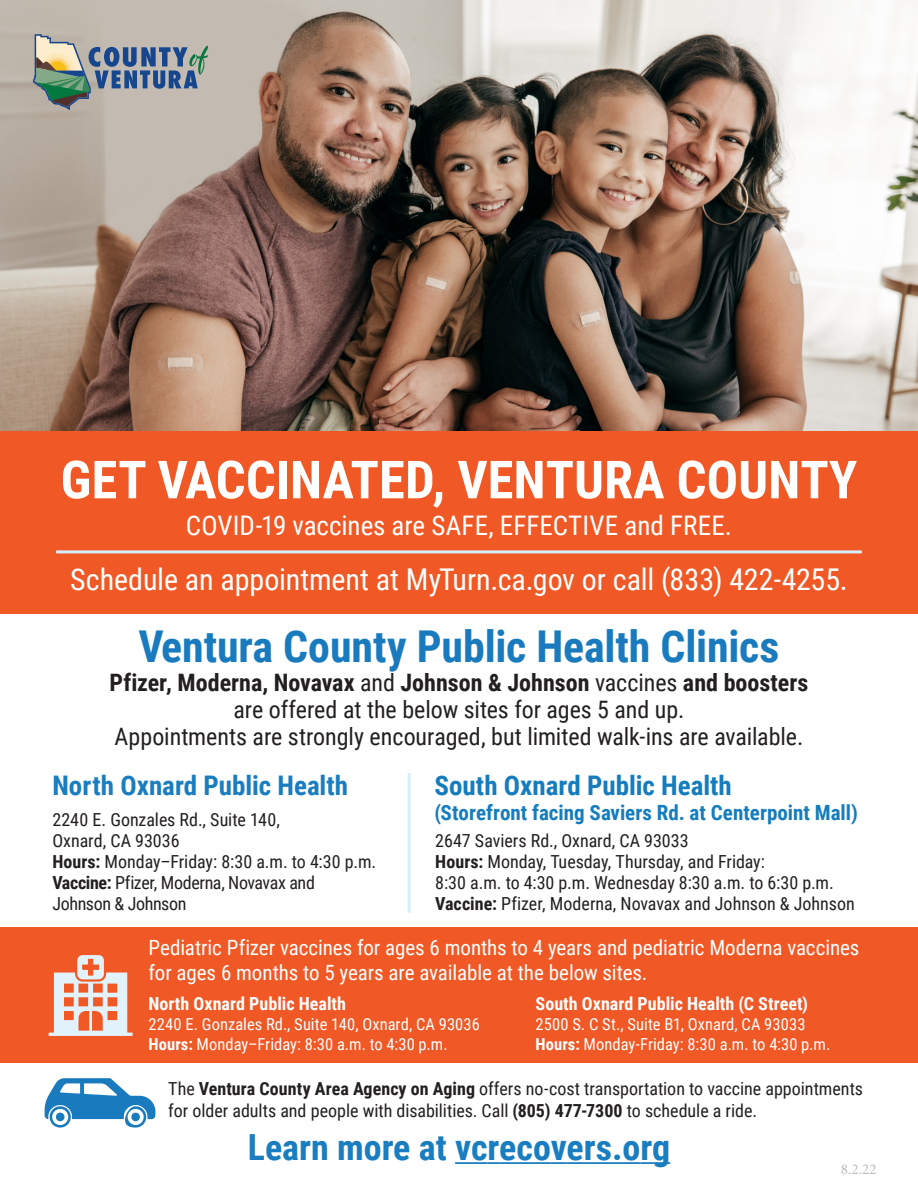
<style>
.page{position:relative;width:918px;height:1188px;background:#fff}
.page>*{position:absolute;margin:0;border:0;box-sizing:border-box;transform-origin:0 0}
.t1{font:700 52.5px "Roboto Condensed";color:#fff}
.t2{font:700 43.95px "Roboto Condensed";letter-spacing:-.005em;color:#197bbe}
.t3{font:700 36px "Roboto Condensed";color:#197dbf}
.t4{font:30px "Roboto Condensed";letter-spacing:-.005em;color:#fff}
.t5{font:27px "Roboto Condensed";letter-spacing:.005em;color:#fff}
.t6{font:700 27px "Roboto Condensed";color:#197dbf}
.t7{font:700 27px "Roboto Condensed";color:#157cbe}
.t8{font:24px/27px "Roboto Condensed";letter-spacing:-.005em;color:#231f20;text-align:center}
.t9{font:21px/25.2px "Roboto Condensed";letter-spacing:-.005em;color:#fff}
.t10{font:700 21px "Roboto Condensed";color:#157cbe}
.t11{font:18px/21px "Roboto Condensed";color:#231f20}
.t12{font:700 18px "Roboto Condensed";color:#fff}
.t13{font:16.5px/19.8px "Roboto Condensed";letter-spacing:.005em;color:#fff}
.t14{font:15px "Minion Pro";color:#bcbdc0}
.s1{font-weight:700}
</style>
<div class="page">
<img style="left:0;top:0;width:918px;height:431px">
<div style="left:0;top:431px;width:918px;height:183px;background:#f05926"></div>
<hr style="left:56px;top:550px;width:806px;height:3px;background:#d6edfa">
<svg style="left:455px;top:1162px;width:44px;height:2px"></svg>
<hr style="left:499px;top:1162px;width:34px;height:2px;background:#197dbf">
<svg style="left:533px;top:1162px;width:34px;height:2px"></svg>
<hr style="left:567px;top:1162px;width:74px;height:2px;background:#197dbf">
<svg style="left:641px;top:1162px;width:29px;height:2px"></svg>
<svg style="left:45px;top:1078px;width:111px;height:50px"></svg>
<div style="left:131px;top:1113px;width:9px;height:8px;background:#197bbe;border-radius:50%"></div>
<div style="left:56px;top:1113px;width:9px;height:8px;background:#197bbe;border-radius:50%"></div>
<hr style="left:408px;top:773px;width:2px;height:140px;background:#d6edfa">
<div style="left:0;top:927px;width:918px;height:136px;background:#f05926"></div>
<svg style="left:49px;top:955px;width:84px;height:81px"></svg>
<svg style="left:33px;top:34px;width:175px;height:76px;background:#959d9d"></svg>
<h1 class="t1" style="left:61px;top:443px;width:798px">GET VACCINATED, VENTURA COUNTY</h1>
<h3 class="t5" style="left:186px;top:507px;width:548px">COVID-19 vaccines are SAFE, EFFECTIVE and FREE.</h3>
<h3 class="t4" style="left:70px;top:559px;width:779px">Schedule an appointment at MyTurn.ca.gov or call (833) 422-4255.</h3>
<h2 class="t2" style="left:138px;top:615px;width:642px">Ventura County Public Health Clinics</h2>
<h3 class="t8" style="left:110px;top:668px;width:700px"><span class="s1">Pfizer, Moderna, Novavax</span> and <span class="s1">Johnson &amp; Johnson</span> vaccines <span class="s1">and boosters </span>are offered at the below sites for ages 5 and up.<br>Appointments are strongly encouraged, but limited walk-ins are available.</h3>
<h3 class="t6" style="left:52px;top:766px;width:297px">North Oxnard Public Health</h3>
<h3 class="t7" style="left:435px;top:766px;width:299px">South Oxnard Public Health</h3>
<p class="t10" style="left:435px;top:798px;width:425px">(Storefront facing Saviers Rd. at Centerpoint Mall)</p>
<p class="t11" style="left:52px;top:809px;width:325px">2240 E. Gonzales Rd., Suite 140,<br>Oxnard, CA 93036<br><span class="s1">Hours:</span> Monday–Friday: 8:30 a.m. to 4:30 p.m.<br><span class="s1">Vaccine:</span> Pfizer, Moderna, Novavax and<br>Johnson &amp; Johnson</p>
<p class="t11" style="left:435px;top:830px;width:421px">2647 Saviers Rd., Oxnard, CA 93033<br><span class="s1">Hours:</span> Monday, Tuesday, Thursday, and Friday:<br>8:30 a.m. to 4:30 p.m. Wednesday 8:30 a.m. to 6:30 p.m.<br><span class="s1">Vaccine:</span> Pfizer, Moderna, Novavax and Johnson &amp; Johnson</p>
<p class="t9" style="left:149px;top:934px;width:713px">Pediatric Pfizer vaccines for ages 6 months to 4 years and pediatric Moderna vaccines for ages 6 months to 5 years are available at the below sites.</p>
<p class="t12" style="left:149px;top:991px;width:199px">North Oxnard Public Health</p>
<p class="t13" style="left:149px;top:1014px;width:333px">2240 E. Gonzales Rd., Suite 140, Oxnard, CA 93036<br><span class="s1">Hours:</span> Monday–Friday: 8:30 a.m. to 4:30 p.m.</p>
<p class="t12" style="left:536px;top:991px;width:274px">South Oxnard Public Health (C Street)</p>
<p class="t13" style="left:536px;top:1014px;width:296px">2500 S. C St., Suite B1, Oxnard, CA 93033<br><span class="s1">Hours:</span> Monday-Friday: 8:30 a.m. to 4:30 p.m.</p>
<p class="t11" style="left:168px;top:1077px;width:696px;line-height:21.6px">The <span class="s1">Ventura County Area Agency on Aging</span> offers no-cost transportation to vaccine appointments for older adults and people with disabilities. Call <span class="s1">(805) 477-7300</span> to schedule a ride.</p>
<h3 class="t3" style="left:248px;top:1122px;width:424px">Learn more at vcrecovers.org</h3>
<p class="t14" style="left:841px;top:1159px;width:37px">8.2.22</p>
</div>
